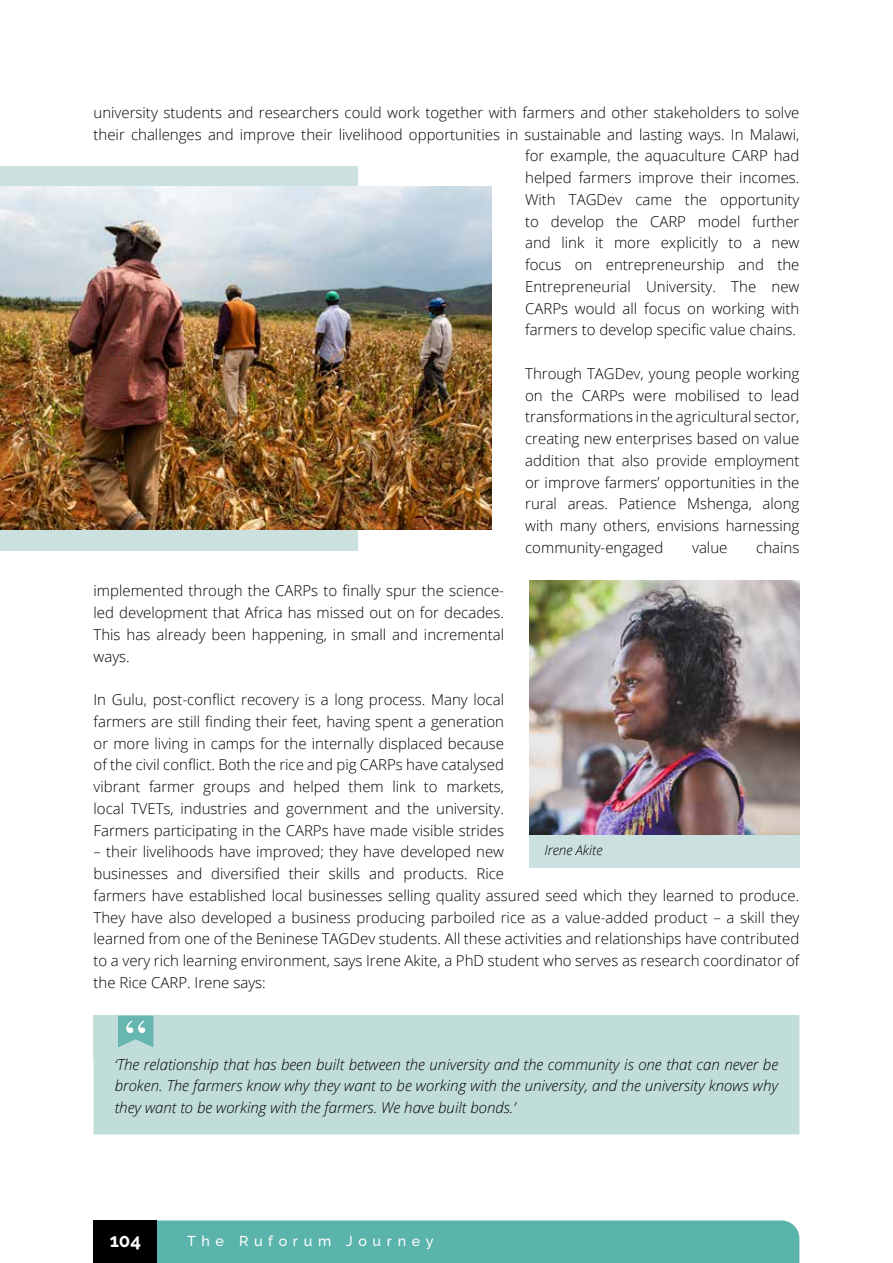
<style>
.page{position:relative;width:893px;height:1263px;background:#fff}
.page>*{position:absolute;margin:0;border:0;box-sizing:border-box;transform-origin:0 0}
.t1{font:700 18.75px "Raleway";color:#fff}
.t2{font:300 15px/21.8px "Open Sans";color:#000;text-align:justify}
.t3{font:italic 300 15px/21.8px "Open Sans";color:#000;text-align:justify}
.t4{font:500 14.25px "Raleway";letter-spacing:.4em;color:#fff}
.t5{font:italic 300 13.5px "Open Sans";color:#000}
</style>
<div class="page">
<div style="left:157px;top:1220px;width:642px;height:43px;background:#5bb4ac"></div>
<div style="left:94px;top:1220px;width:63px;height:43px;background:#000"></div>
<div style="left:94px;top:1058px;width:705px;height:76px;background:#c1ddda"></div>
<div style="left:94px;top:1016px;width:705px;height:42px;background:#c1ddda"></div>
<svg style="left:118px;top:1016px;width:35px;height:31px"></svg>
<div style="left:530px;top:580px;width:270px;height:287px;background:#cae1df"></div>
<img style="left:530px;top:580px;width:270px;height:254px">
<div style="left:0;top:166px;width:357px;height:384px;background:#cae1df"></div>
<img style="left:0;top:186px;width:491px;height:343px">
<p class="t2" style="left:94px;top:101px;width:707px;text-align:right">university students and researchers could work together with farmers and other stakeholders to solve their challenges and improve their livelihood opportunities in sustainable and lasting ways. In Malawi, for example, the aquaculture CARP had<br>helped farmers improve their incomes.<br>With TAGDev came the opportunity<br>to develop the CARP model further<br>and link it more explicitly to a new<br>focus on entrepreneurship and the<br>Entrepreneurial University. The new<br>CARPs would all focus on working with<br>farmers to develop specific value chains.</p>
<p class="t2" style="left:525px;top:362px;width:276px">Through TAGDev, young people working on the CARPs were mobilised to lead transformations in the agricultural sector, creating new enterprises based on value addition that also provide employment or improve farmers’ opportunities in the rural areas. Patience Mshenga, along with many others, envisions harnessing community-engaged</p>
<p class="t2" style="left:692px;top:536px;width:37px">value</p>
<p class="t2" style="left:756px;top:536px;width:45px">chains</p>
<p class="t2" style="left:94px;top:580px;width:412px">implemented through the CARPs to finally spur the science&shy;led development that Africa has missed out on for decades.<br>This has already been happening, in small and incremental ways.</p>
<p class="t2" style="left:94px;top:688px;width:412px">In Gulu, post-conflict recovery is a long process. Many local farmers are still finding their feet, having spent a generation or more living in camps for the internally displaced because of the civil conflict. Both the rice and pig CARPs have catalysed vibrant farmer groups and helped them link to markets, local TVETs, industries and government and the university.<br>Farmers participating in the CARPs have made visible strides</p>
<p class="t2" style="left:94px;top:841px;width:707px;text-align:left">– their livelihoods have improved; they have developed new<br>businesses and diversified their skills and products. Rice<br>farmers have established local businesses selling quality assured seed which they learned to produce.<br>They have also developed a business producing parboiled rice as a value-added product – a skill they learned from one of the Beninese TAGDev students. All these activities and relationships have contributed to a very rich learning environment, says Irene Akite, a PhD student who serves as research coordinator of the Rice CARP. Irene says:</p>
<p class="t5" style="left:544px;top:840px;width:60px">Irene Akite</p>
<p class="t3" style="left:115px;top:1053px;width:665px">‘The relationship that has been built between the university and the community is one that can never be broken. The farmers know why they want to be working with the university, and the university knows why they want to be working with the farmers. We have built bonds.’</p>
<p class="t1" style="left:110px;top:1229px;width:33px">104</p>
<p class="t4" style="left:187px;top:1232px;width:248px">The Ruforum Journey</p>
</div>
